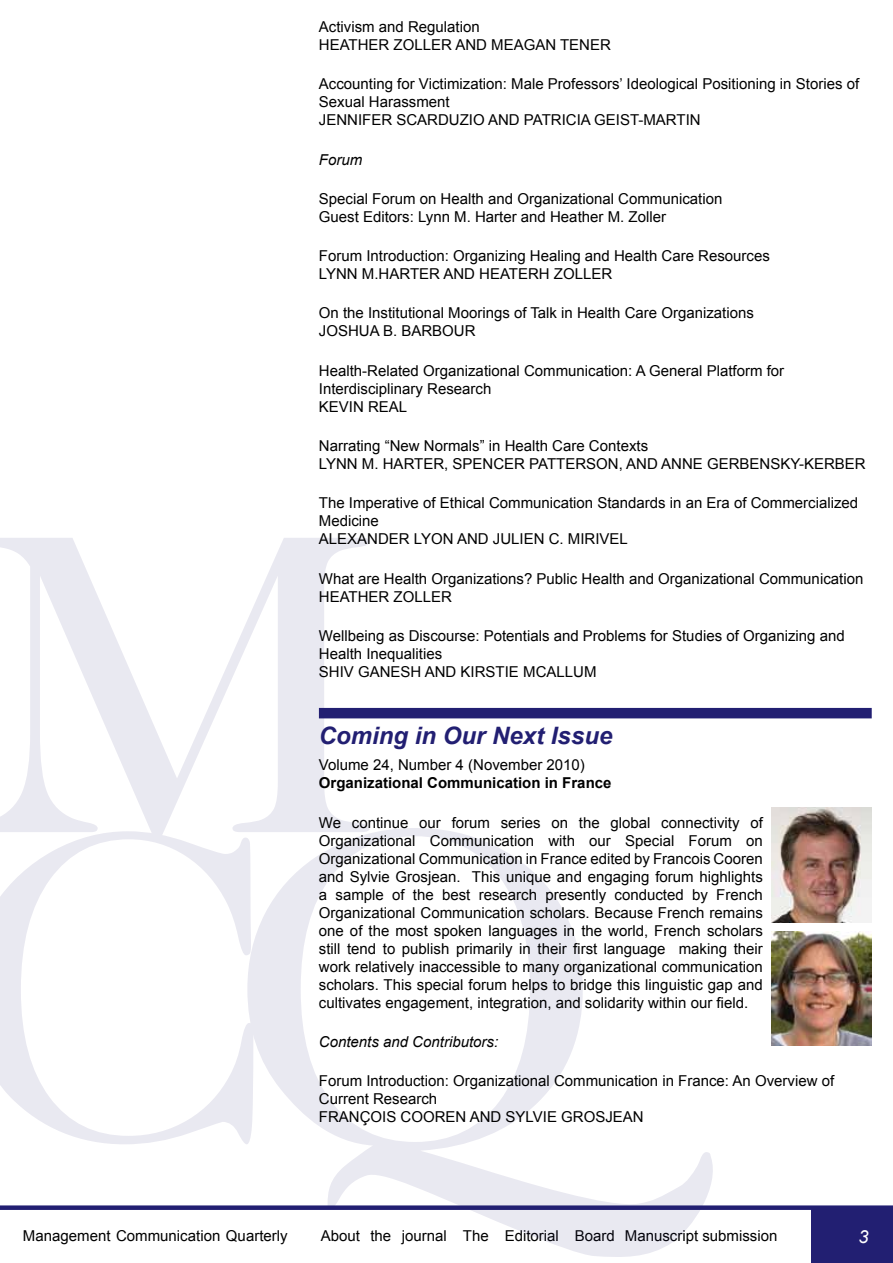
<style>
.page{position:relative;width:893px;height:1263px;background:#fff}
.page>*{position:absolute;margin:0;border:0;box-sizing:border-box;transform-origin:0 0}
.t1{font:italic 700 24px "Arial";color:#221f72}
.t2{font:italic 18px "Arial";color:#fff}
.t3{font:15px/18px "Arial";color:#000}
.t4{font:700 15px "Arial";color:#000}
.t5{font:italic 15px "Arial";color:#000}
</style>
<div class="page">
<div style="left:0;top:1205px;width:893px;height:5px;background:#221f72"></div>
<div style="left:811px;top:1208px;width:82px;height:55px;background:#221f72"></div>
<svg style="left:247px;top:828px;width:467px;height:429px"></svg>
<svg style="left:0;top:538px;width:369px;height:300px"></svg>
<svg style="left:0;top:831px;width:253px;height:313px"></svg>
<div style="left:319px;top:708px;width:553px;height:10px;background:#221f72"></div>
<img style="left:771px;top:808px;width:101px;height:114px">
<img style="left:771px;top:931px;width:101px;height:114px">
<p class="t3" style="left:319px;top:18px;width:294px">Activism and Regulation<br>HEATHER ZOLLER AND MEAGAN TENER</p>
<p class="t3" style="left:319px;top:75px;width:542px">Accounting for Victimization: Male Professors’ Ideological Positioning in Stories of<br>Sexual Harassment<br>JENNIFER SCARDUZIO AND PATRICIA GEIST-MARTIN</p>
<p class="t5" style="left:319px;top:150px;width:45px">Forum</p>
<p class="t3" style="left:319px;top:190px;width:405px">Special Forum on Health and Organizational Communication<br>Guest Editors: Lynn M. Harter and Heather M. Zoller</p>
<p class="t3" style="left:319px;top:247px;width:453px">Forum Introduction: Organizing Healing and Health Care Resources<br>LYNN M.HARTER AND HEATERH ZOLLER</p>
<p class="t3" style="left:319px;top:304px;width:436px">On the Institutional Moorings of Talk in Health Care Organizations<br>JOSHUA B. BARBOUR</p>
<p class="t3" style="left:319px;top:362px;width:467px">Health-Related Organizational Communication: A General Platform for<br>Interdisciplinary Research<br>KEVIN REAL</p>
<p class="t3" style="left:319px;top:437px;width:548px">Narrating “New Normals” in Health Care Contexts<br>LYNN M. HARTER, SPENCER PATTERSON, AND ANNE GERBENSKY-KERBER</p>
<p class="t3" style="left:319px;top:494px;width:541px">The Imperative of Ethical Communication Standards in an Era of Commercialized<br>Medicine<br>ALEXANDER LYON AND JULIEN C. MIRIVEL</p>
<p class="t3" style="left:319px;top:569px;width:546px">What are Health Organizations? Public Health and Organizational Communication<br>HEATHER ZOLLER</p>
<p class="t3" style="left:319px;top:627px;width:527px">Wellbeing as Discourse: Potentials and Problems for Studies of Organizing and<br>Health Inequalities<br>SHIV GANESH AND KIRSTIE MCALLUM</p>
<h1 class="t1" style="left:319px;top:720px;width:295px">Coming in Our Next Issue</h1>
<p class="t3" style="left:319px;top:756px;width:267px">Volume 24, Number 4 (November 2010)</p>
<p class="t4" style="left:319px;top:773px;width:294px">Organizational Communication in France</p>
<p class="t3" style="left:319px;top:813px;width:445px;text-align:justify">We continue our forum series on the global connectivity of Organizational Communication with our Special Forum on Organizational Communication in France edited by Francois Cooren and Sylvie Grosjean. This unique and engaging forum highlights a sample of the best research presently conducted by French Organizational Communication scholars. Because French remains one of the most spoken languages in the world, French scholars still tend to publish primarily in their first language making their work relatively inaccessible to many organizational communication scholars. This special forum helps to bridge this linguistic gap and cultivates engagement, integration, and solidarity within our field.</p>
<p class="t5" style="left:319px;top:1032px;width:181px">Contents and Contributors:</p>
<p class="t3" style="left:319px;top:1072px;width:517px">Forum Introduction: Organizational Communication in France: An Overview of<br>Current Research<br>Fran</p>
<p class="t3" style="left:360px;top:1108px;width:20px">çois</p>
<p class="t3" style="left:401px;top:1108px;width:23px">Cooren</p>
<p class="t3" style="left:470px;top:1108px;width:12px">and</p>
<p class="t3" style="left:506px;top:1108px;width:20px">Sylvie</p>
<p class="t3" style="left:561px;top:1108px;width:23px">Grosjean</p>
<p class="t3" style="left:23px;top:1226px;width:266px">Management Communication Quarterly</p>
<p class="t3" style="left:321px;top:1226px;width:458px">About the journal The Editorial Board Manuscript submission</p>
<p class="t2" style="left:858px;top:1225px;width:12px">3</p>
</div>
